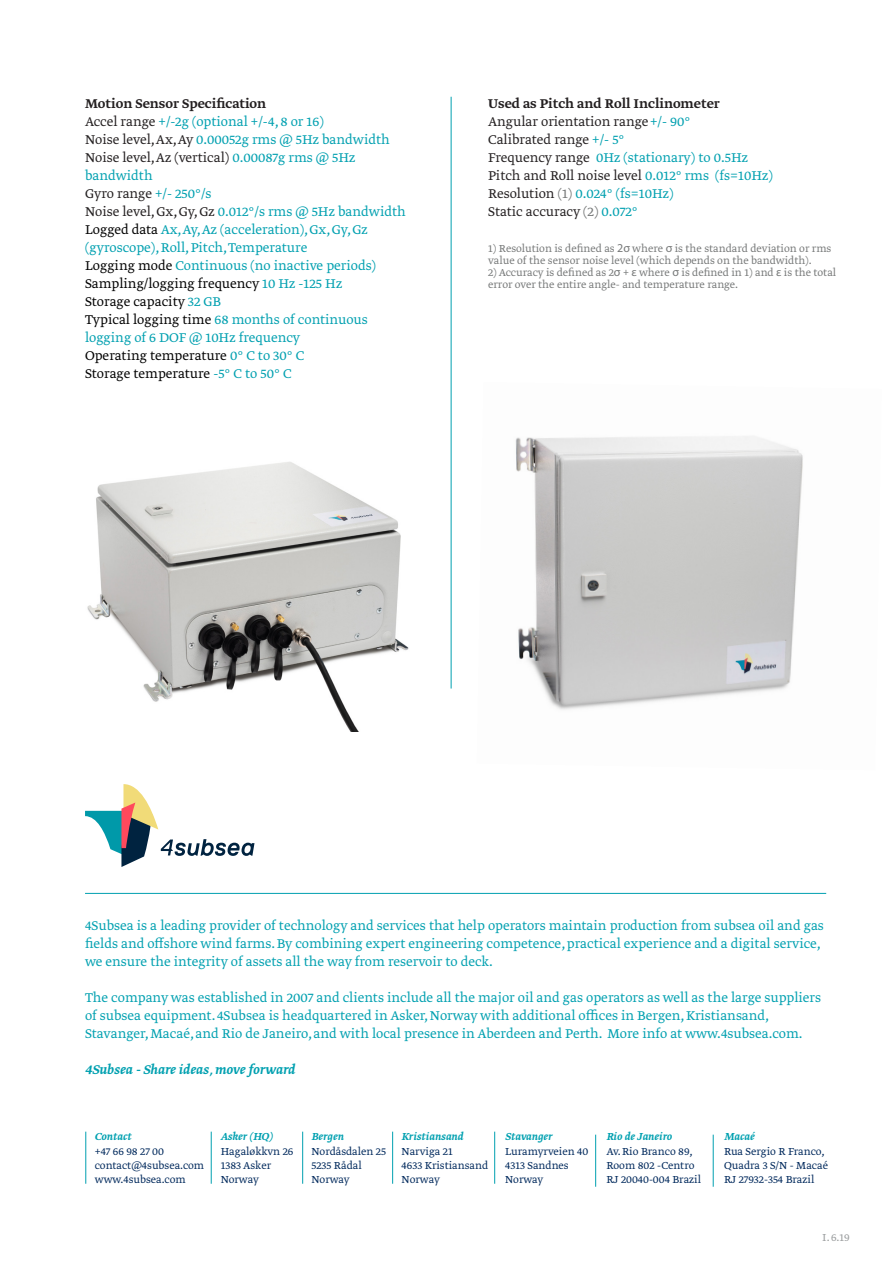
<style>
.page{position:relative;width:893px;height:1263px;background:#fff}
.page>*{position:absolute;margin:0;border:0;box-sizing:border-box;transform-origin:0 0}
.t1{font:300 15px/18px "Greta Text Std";color:#00a0b0}
.t2{font:300 15px/18px "Greta Text Std";color:#231f20}
.t3{font:italic 500 15px "Greta Text Std";color:#00a0b0}
.t4{font:300 12px/14.4px "Greta Text Std";color:#00295c}
.t5{font:300 12px/12px "Greta Text Std";color:#767878}
.t6{font:italic 500 12px "Greta Text Std";color:#00a0b0}
.t7{font:300 12px "Greta Text Std";color:#999c9d}
.s1{font-weight:500;color:#231f20}
.s2{color:#231f20}
.s3{color:#000}
.s4{font-weight:500}
.s5{color:#00a0b0}
.s6{color:#767878}
.s7{font-family:"Myriad Pro";font-weight:400}
</style>
<div class="page">
<svg style="left:85px;top:784px;width:169px;height:83px"></svg>
<hr style="left:451px;top:97px;width:1px;height:591px;background:#00a0b0">
<hr style="left:85px;top:893px;width:741px;height:1px;background:#00a0b0">
<hr style="left:85px;top:1132px;width:1px;height:52px;background:#00a0b0">
<hr style="left:211px;top:1132px;width:1px;height:52px;background:#00a0b0">
<hr style="left:302px;top:1132px;width:1px;height:52px;background:#00a0b0">
<hr style="left:392px;top:1132px;width:1px;height:52px;background:#00a0b0">
<hr style="left:494px;top:1132px;width:1px;height:52px;background:#00a0b0">
<hr style="left:713px;top:1135px;width:1px;height:52px;background:#00a0b0">
<hr style="left:595px;top:1135px;width:1px;height:52px;background:#00a0b0">
<img style="left:515px;top:436px;width:288px;height:274px">
<img style="left:87px;top:462px;width:322px;height:270px">
<p class="t1" style="left:85px;top:96px;width:322px"><span class="s1">Motion Sensor Specification<br></span><span class="s2">Accel range</span> +/-2g (optional +/-4, 8 or 16)<br><span class="s2">Noise level, Ax, Ay</span> 0.00052g rms @ 5Hz bandwidth <span class="s2">Noise level, Az (vertical)</span> 0.00087g rms @ 5Hz bandwidth<br><span class="s2">Gyro range</span> +/- 250°/s<br><span class="s2">Noise level, Gx, Gy, Gz</span> 0.012°/s rms @ 5Hz bandwidth <span class="s3">Logged data</span> Ax, Ay, Az (acceleration), Gx, Gy, Gz (gyroscope), Roll, Pitch, Temperature<br><span class="s3">Logging mode</span> Continuous (no inactive periods)<br><span class="s3">Sampling/logging frequency</span> 10 Hz -125 Hz<br><span class="s3">Storage capacity</span> 32 GB<br><span class="s3">Typical logging time</span> 68 months of continuous logging of 6 DOF @ 10Hz frequency<br><span class="s3">Operating temperature</span> 0° C to 30° C<br><span class="s3">Storage temperature</span> -5° C to 50° C</p>
<p class="t2" style="left:488px;top:95px;width:286px"><span class="s4">Used as Pitch and Roll Inclinometer </span>Angular orientation range<span class="s5">+/- 90°<br></span>Calibrated range <span class="s5">+/- 5°<br></span>Frequency range <span class="s5">0Hz (stationary) to 0.5Hz </span>Pitch and Roll noise level <span class="s5">0.012° rms (fs=10Hz)<br></span>Resolution <span class="s6">(1)</span> <span class="s5">0.024° (fs=10Hz)<br></span>Static accuracy <span class="s6">(2)</span> <span class="s5">0.072°</span></p>
<p class="t5" style="left:488px;top:243px;width:345px">1) Resolution is defined as <span class="s7">2σ</span> where <span class="s7">σ</span> is the standard deviation or rms value of the sensor noise level (which depends on the bandwidth).</p>
<p class="t5" style="left:488px;top:267px;width:350px">2) Accuracy is defined as 2<span class="s7">σ</span> + <span class="s7">ε</span> where <span class="s7">σ</span> is defined in 1) and <span class="s7">ε</span> is the total error over the entire angle- and temperature range.</p>
<p class="t1" style="left:85px;top:918px;width:740px">4Subsea is a leading provider of technology and services that help operators maintain production from subsea oil and gas fields and offshore wind farms. By combining expert engineering competence, practical experience and a digital service, we ensure the integrity of assets all the way from reservoir to deck.</p>
<p class="t1" style="left:85px;top:990px;width:737px">The company was established in 2007 and clients include all the major oil and gas operators as well as the large suppliers of subsea equipment. 4Subsea is headquartered in Asker, Norway with additional offices in Bergen, Kristiansand,<br>Stavanger, Macaé, and Rio de Janeiro, and with local presence in Aberdeen and Perth. More info at www.4subsea.com.</p>
<p class="t3" style="left:85px;top:1061px;width:212px">4Subsea - Share ideas, move forward</p>
<p class="t6" style="left:95px;top:1130px;width:39px">Contact</p>
<p class="t4" style="left:95px;top:1144px;width:111px">+47 66 98 27 00 contact@4subsea.com www.4subsea.com</p>
<p class="t6" style="left:221px;top:1130px;width:53px">Asker (HQ)</p>
<p class="t4" style="left:221px;top:1144px;width:74px">Hagaløkkvn 26<br>1383 Asker<br>Norway</p>
<p class="t6" style="left:311px;top:1130px;width:34px">Bergen</p>
<p class="t4" style="left:311px;top:1144px;width:76px">Nordåsdalen 25<br>5235 Rådal<br>Norway</p>
<p class="t6" style="left:402px;top:1130px;width:63px">Kristiansand</p>
<p class="t4" style="left:402px;top:1144px;width:88px">Narviga 21<br>4633 Kristiansand<br>Norway</p>
<p class="t6" style="left:505px;top:1130px;width:49px">Stavanger</p>
<p class="t4" style="left:505px;top:1144px;width:85px">Luramyrveien 40<br>4313 Sandnes<br>Norway</p>
<p class="t6" style="left:606px;top:1130px;width:67px">Rio de Janeiro</p>
<p class="t4" style="left:606px;top:1144px;width:96px">Av. Rio Branco 89,<br>Room 802 -Centro<br>RJ 20040-004 Brazil</p>
<p class="t6" style="left:724px;top:1130px;width:32px">Macaé</p>
<p class="t4" style="left:724px;top:1144px;width:105px">Rua Sergio R Franco,<br>Quadra 3 S/N - Macaé<br>RJ 27932-354 Brazil</p>
<p class="t7" style="left:822px;top:1231px;width:29px">I. 6.19</p>
</div>
